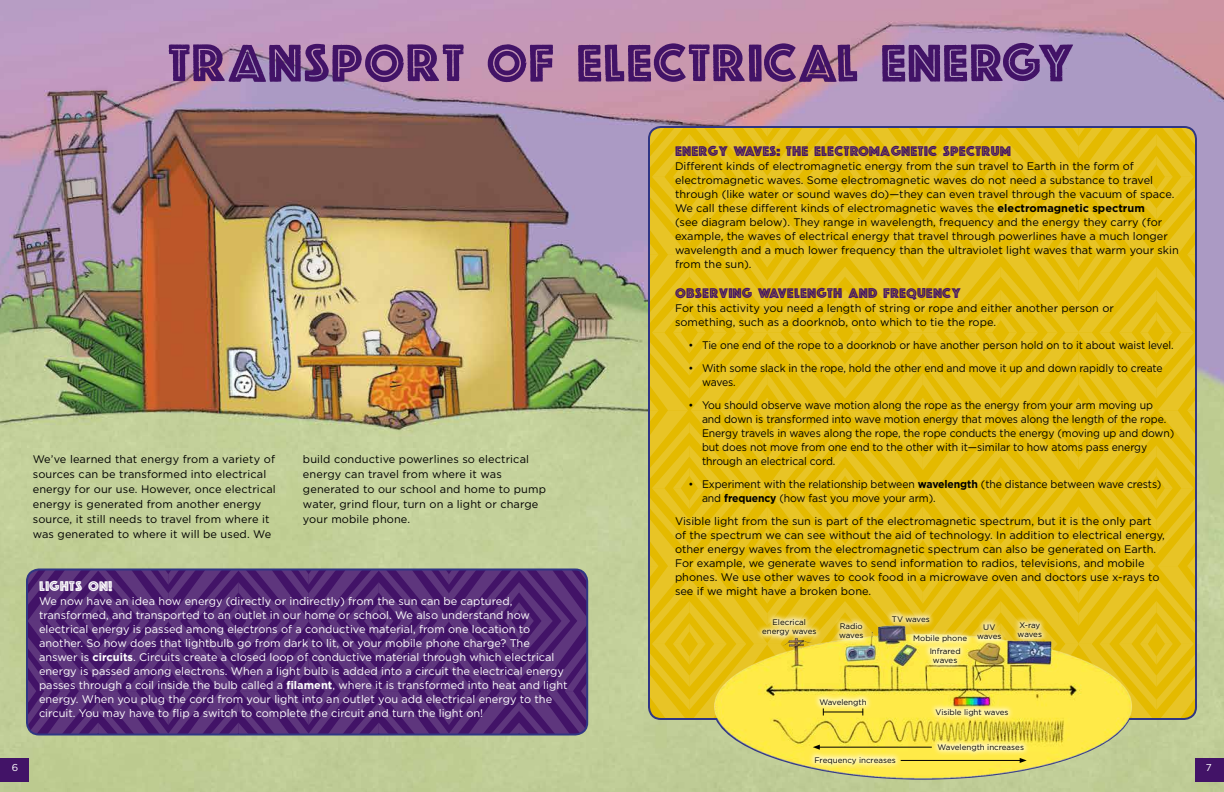
<style>
.page{position:relative;width:1224px;height:792px;background:#fff}
.page>*{position:absolute;margin:0;border:0;box-sizing:border-box;transform-origin:0 0}
.t1{font:53px "Garda empty";color:#421367}
.t2{font:14px "Garda empty";color:#421367}
.t3{font:14px "Garda empty";color:#fff}
.t4{font:11px/14px "Gotham";color:#000}
.t5{font:11px/14px "Gotham";color:#fff}
.t6{font:11px/14px "Gotham";color:#000;scale:.95 1}
.t7{font:10px "Gotham";color:#fff}
.t8{font:8px/9.6px "Gotham";color:#000;text-align:center}
.t9{font:8px/9.6px "Gotham";letter-spacing:-.02em;color:#000}
.s1{font-weight:700}
</style>
<div class="page">
<img style="left:0;top:0;width:1224px;height:792px">
<svg style="left:28px;top:570px;width:559px;height:164px"></svg>
<div style="left:26px;top:568px;width:562px;height:168px;border:2px solid #303684;border-radius:12px"></div>
<img style="left:712px;top:719px;width:421px;height:60px">
<svg style="left:649px;top:127px;width:547px;height:592px"></svg>
<div style="left:930px;top:702px;width:84px;height:20px;background:#fff;opacity:.75"></div>
<div style="left:932px;top:738px;width:98px;height:19px;background:#fff;opacity:.75"></div>
<div style="left:808px;top:750px;width:93px;height:20px;background:#fff;opacity:.75"></div>
<hr style="left:818px;top:747px;width:114px;height:1px;background:#000">
<svg style="left:813px;top:745px;width:7px;height:5px"></svg>
<hr style="left:901px;top:760px;width:120px;height:1px;background:#000">
<svg style="left:1020px;top:758px;width:7px;height:5px"></svg>
<div style="left:924px;top:641px;width:42px;height:29px;background:#fff;opacity:.75"></div>
<div style="left:0;top:758px;width:29px;height:24px;background:#421367"></div>
<div style="left:1195px;top:758px;width:29px;height:24px;background:#421367"></div>
<h1 class="t1" style="left:167px;top:25px;width:908px">TRANSPORT OF ELECTRICAL ENERGY</h1>
<p class="t4" style="left:33px;top:452px;width:245px;line-height:15px">We’ve learned that energy from a variety of sources can be transformed into electrical energy for our use. However, once electrical energy is generated from another energy source, it still needs to travel from where it was generated to where it will be used. We</p>
<p class="t4" style="left:303px;top:452px;width:244px;line-height:15px">build conductive powerlines so electrical energy can travel from where it was generated to our school and home to pump water, grind flour, turn on a light or charge your mobile phone.</p>
<p class="t3" style="left:39px;top:576px;width:75px">LIGHTS ON!</p>
<p class="t5" style="left:39px;top:594px;width:530px">We now have an idea how energy (directly or indirectly) from the sun can be captured, transformed, and transported to an outlet in our home or school. We also understand how electrical energy is passed among electrons of a conductive material, from one location to another. So how does that lightbulb go from dark to lit, or your mobile phone charge? The answer is <span class="s1">circuits</span>. Circuits create a closed loop of conductive material through which electrical energy is passed among electrons. When a light bulb is added into a circuit the electrical energy passes through a coil inside the bulb called a <span class="s1">filament</span>, where it is transformed into heat and light energy. When you plug the cord from your light into an outlet you add electrical energy to the circuit. You may have to flip a switch to complete the circuit and turn the light on!</p>
<p class="t2" style="left:675px;top:141px;width:337px">ENERGY WAVES: THE ELECTROMAGNETIC SPECTRUM</p>
<p class="t4" style="left:675px;top:159px;width:505px">Different kinds of electromagnetic energy from the sun travel to Earth in the form of electromagnetic waves. Some electromagnetic waves do not need a substance to travel through (like water or sound waves do)—they can even travel through the vacuum of space.<br>We call these different kinds of electromagnetic waves the <span class="s1">electromagnetic spectrum<br></span>(see diagram below). They range in wavelength, frequency and the energy they carry (for example, the waves of electrical energy that travel through powerlines have a much longer wavelength and a much lower frequency than the ultraviolet light waves that warm your skin from the sun).</p>
<p class="t2" style="left:675px;top:283px;width:287px">OBSERVING WAVELENGTH AND FREQUENCY</p>
<p class="t4" style="left:675px;top:300px;width:440px">For this activity you need a length of string or rope and either another person or something, such as a doorknob, onto which to tie the rope.</p>
<p class="t6" style="left:688px;top:337px;width:512px">• Tie one end of the rope to a doorknob or have another person hold on to it about waist level.</p>
<p class="t6" style="left:702px;top:360px;width:487px;text-indent:-14px">• With some slack in the rope, hold the other end and move it up and down rapidly to create waves.</p>
<p class="t6" style="left:702px;top:397px;width:499px;text-indent:-14px">• You should observe wave motion along the rope as the energy from your arm moving up and down is transformed into wave motion energy that moves along the length of the rope.<br>Energy travels in waves along the rope, the rope conducts the energy (moving up and down) but does not move from one end to the other with it—similar to how atoms pass energy through an electrical cord.</p>
<p class="t6" style="left:702px;top:476px;width:485px;text-indent:-14px">• Experiment with the relationship between <span class="s1">wavelength</span> (the distance between wave crests) and <span class="s1">frequency</span> (how fast you move your arm).</p>
<p class="t4" style="left:675px;top:513px;width:491px">Visible light from the sun is part of the electromagnetic spectrum, but it is the only part of the spectrum we can see without the aid of technology. In addition to electrical energy, other energy waves from the electromagnetic spectrum can also be generated on Earth.<br>For example, we generate waves to send information to radios, televisions, and mobile phones. We use other waves to cook food in a microwave oven and doctors use x-rays to see if we might have a broken bone.</p>
<p class="t8" style="left:762px;top:617px;width:56px">Elecrical energy waves</p>
<p class="t8" style="left:839px;top:621px;width:26px;text-align:left">Radio waves</p>
<p class="t8" style="left:892px;top:614px;width:39px">TV waves</p>
<p class="t8" style="left:913px;top:633px;width:55px">Mobile phone</p>
<p class="t8" style="left:977px;top:622px;width:26px">UV waves</p>
<p class="t9" style="left:1018px;top:620px;width:26px">X-ray waves</p>
<p class="t8" style="left:819px;top:697px;width:49px">Wavelength</p>
<p class="t8" style="left:930px;top:646px;width:32px">Infrared waves</p>
<p class="t8" style="left:936px;top:707px;width:75px">Visible light waves</p>
<p class="t8" style="left:938px;top:742px;width:88px">Wavelength increases</p>
<p class="t8" style="left:814px;top:755px;width:83px">Frequency increases</p>
<p class="t7" style="left:12px;top:762px;width:8px">6</p>
<p class="t7" style="left:1206px;top:762px;width:7px">7</p>
</div>
